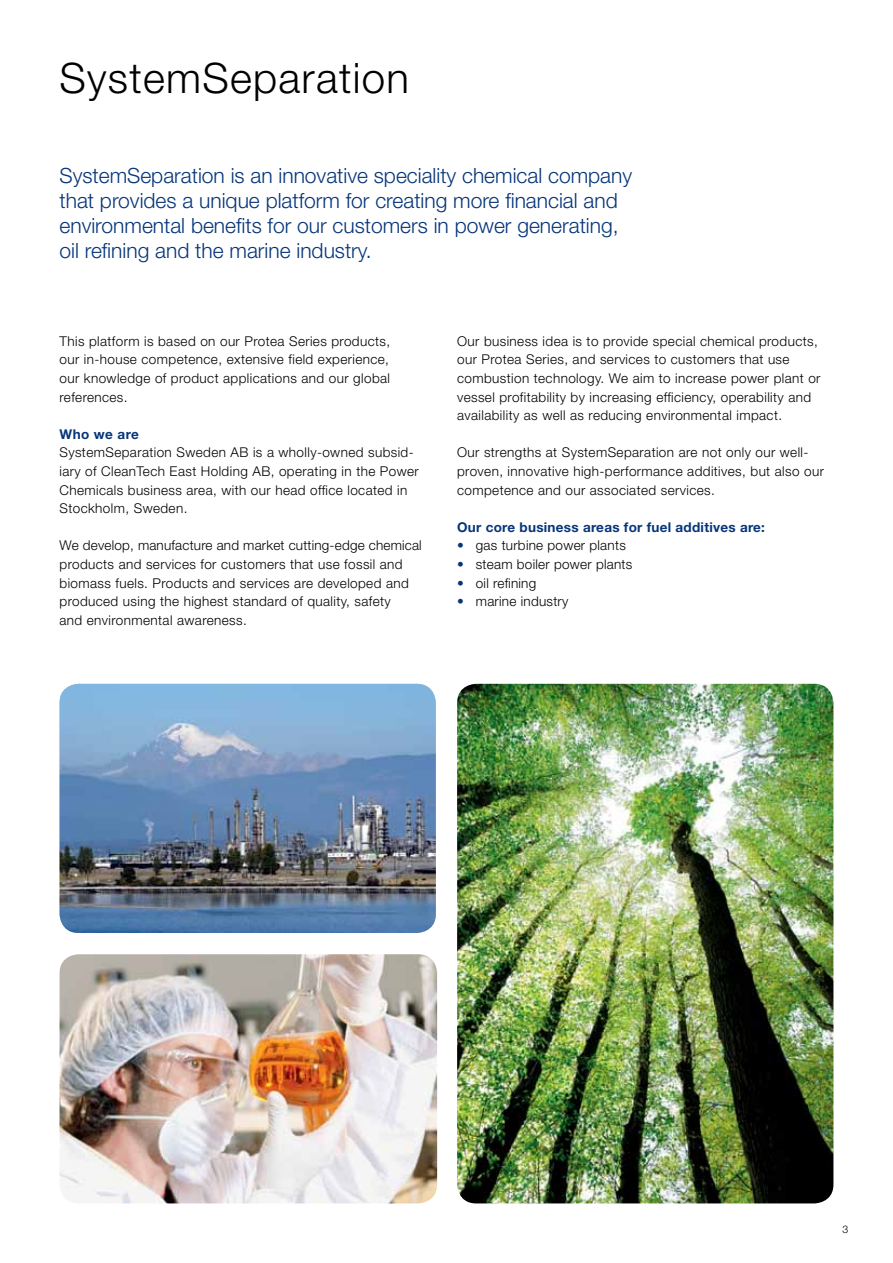
<style>
.page{position:relative;width:893px;height:1263px;background:#fff}
.page>*{position:absolute;margin:0;border:0;box-sizing:border-box;transform-origin:0 0}
.t1{font:300 42px "Helvetica Neue";letter-spacing:.03em;color:#000}
.t2{font:300 21px/24.8px "Helvetica Neue";color:#06357a}
.t3{font:300 13.5px/18.6px "Helvetica Neue";letter-spacing:.03em;color:#000}
.t4{font:700 13.5px "Helvetica Neue";letter-spacing:.02em;color:#06357a}
.t5{font:300 10.5px "Helvetica Neue";color:#000}
.s1{color:#06357a}
</style>
<div class="page">
<img style="left:457px;top:684px;width:376px;height:519px">
<img style="left:60px;top:954px;width:377px;height:249px">
<img style="left:60px;top:684px;width:376px;height:249px">
<h1 class="t1" style="left:60px;top:52px;width:351px">SystemSeparation</h1>
<h2 class="t2" style="left:60px;top:163px;width:574px">SystemSeparation is an innovative speciality chemical company that provides a unique platform for creating more financial and environmental benefits for our customers in power generating, oil refining and the marine industry.</h2>
<p class="t3" style="left:60px;top:331px;width:332px;text-align:justify">This platform is based on our Protea Series products, our in-house competence, extensive field experience, our knowledge of product applications and our global references.</p>
<p class="t4" style="left:60px;top:426px;width:81px">Who we are</p>
<p class="t3" style="left:60px;top:443px;width:361px">SystemSeparation Sweden AB is a wholly-owned subsid&shy;iary of CleanTech East Holding AB, operating in the Power Chemicals business area, with our head office located in Stockholm, Sweden.</p>
<p class="t3" style="left:60px;top:536px;width:364px">We develop, manufacture and market cutting-edge chemical products and services for customers that use fossil and biomass fuels. Products and services are developed and produced using the highest standard of quality, safety<br>and environmental awareness.</p>
<p class="t3" style="left:457px;top:331px;width:365px">Our business idea is to provide special chemical products, our Protea Series, and services to customers that use combustion technology. We aim to increase power plant or vessel profitability by increasing efficiency, operability and availability as well as reducing environmental impact.</p>
<p class="t3" style="left:457px;top:443px;width:368px">Our strengths at SystemSeparation are not only our well&shy;proven, innovative high-performance additives, but also our competence and our associated services.</p>
<p class="t4" style="left:457px;top:519px;width:309px">Our core business areas for fuel additives are:</p>
<p class="t3" style="left:457px;top:536px;width:170px"><span class="s1">•</span> gas turbine power plants</p>
<p class="t3" style="left:457px;top:555px;width:177px"><span class="s1">•</span> steam boiler power plants</p>
<p class="t3" style="left:457px;top:573px;width:81px"><span class="s1">•</span> oil refining</p>
<p class="t3" style="left:457px;top:592px;width:113px"><span class="s1">•</span> marine industry</p>
<p class="t5" style="left:842px;top:1223px;width:7px">3</p>
</div>
